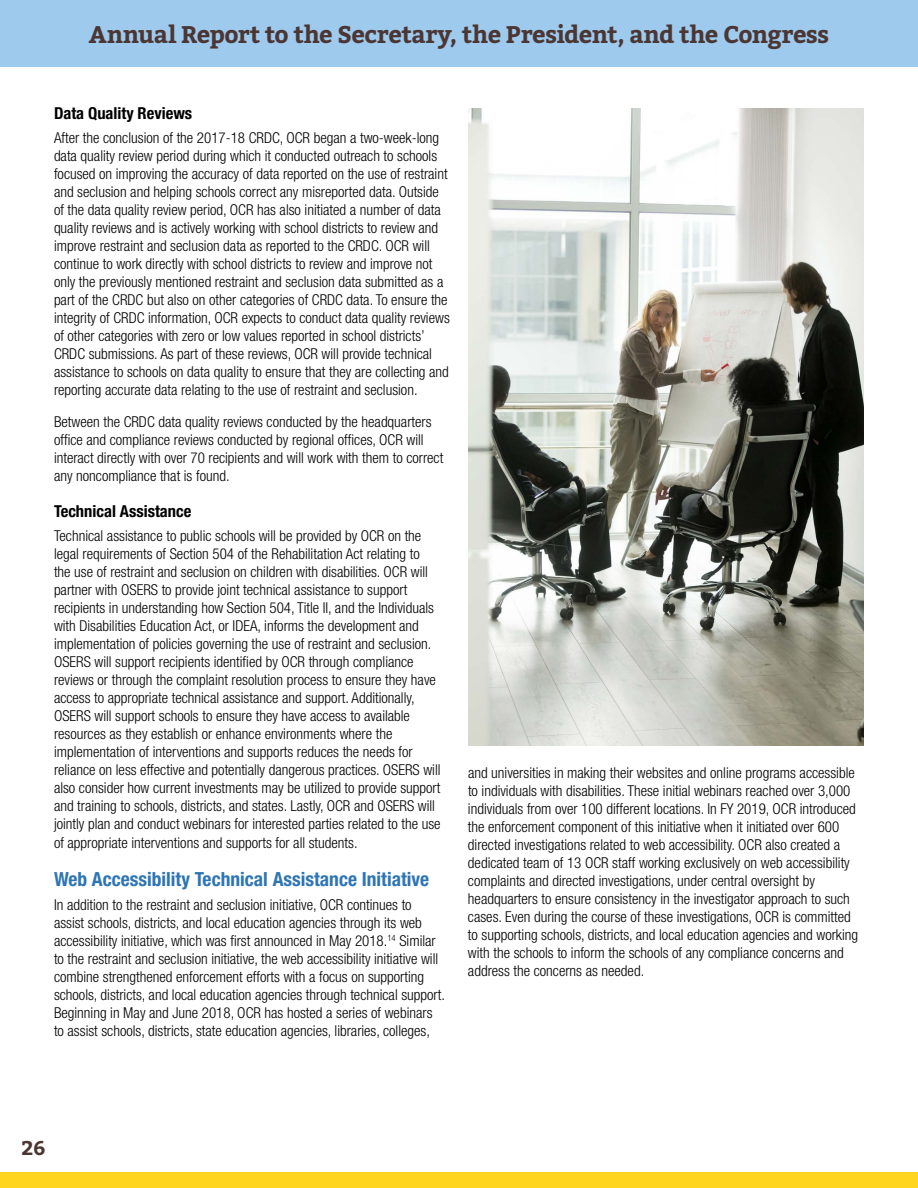
<style>
.page{position:relative;width:918px;height:1188px;background:#fff}
.page>*{position:absolute;margin:0;border:0;box-sizing:border-box;transform-origin:0 0}
.t1{font:700 24px "Bitter";letter-spacing:-.02em;color:#4b3634}
.t2{font:700 19.8px "Bitter";color:#4b3634}
.t3{font:700 condensed 19.5px "Helvetica Neue LT Std";color:#2e75b5}
.t4{font:700 condensed 16.5px "Helvetica Neue LT Std";color:#000}
.t5{font:300 condensed 15px/18px "Helvetica Neue LT Std";color:#000}
</style>
<div class="page">
<div style="left:0;top:0;width:918px;height:67px;background:#9dcaed"></div>
<div style="left:0;top:1172px;width:918px;height:16px;background:#ffd520"></div>
<img style="left:469px;top:108px;width:395px;height:637px">
<h1 class="t1" style="left:89px;top:19px;width:742px">Annual Report to the Secretary, the President, and the Congress</h1>
<h4 class="t4" style="left:54px;top:103px;width:140px">Data Quality Reviews</h4>
<p class="t5" style="left:54px;top:129px;width:397px">After the conclusion of the 2017-18 CRDC, OCR began a two-week-long data quality review period during which it conducted outreach to schools focused on improving the accuracy of data reported on the use of restraint and seclusion and helping schools correct any misreported data. Outside of the data quality review period, OCR has also initiated a number of data quality reviews and is actively working with school districts to review and improve restraint and seclusion data as reported to the CRDC. OCR will continue to work directly with school districts to review and improve not only the previously mentioned restraint and seclusion data submitted as a part of the CRDC but also on other categories of CRDC data. To ensure the integrity of CRDC information, OCR expects to conduct data quality reviews of other categories with zero or low values reported in school districts’ CRDC submissions. As part of these reviews, OCR will provide technical assistance to schools on data quality to ensure that they are collecting and reporting accurate data relating to the use of restraint and seclusion.</p>
<p class="t5" style="left:54px;top:412px;width:391px">Between the CRDC data quality reviews conducted by the headquarters offce and compliance reviews conducted by regional offces, OCR will interact directly with over 70 recipients and will work with them to correct any noncompliance that is found.</p>
<h4 class="t4" style="left:54px;top:501px;width:139px">Technical Assistance</h4>
<p class="t5" style="left:54px;top:526px;width:388px">Technical assistance to public schools will be provided by OCR on the legal requirements of Section 504 of the Rehabilitation Act relating to<br>the use of restraint and seclusion on children with disabilities. OCR will partner with OSERS to provide joint technical assistance to support recipients in understanding how Section 504, Title II, and the Individuals with Disabilities Education Act, or IDEA, informs the development and implementation of policies governing the use of restraint and seclusion.<br>OSERS will support recipients identifed by OCR through compliance reviews or through the complaint resolution process to ensure they have access to appropriate technical assistance and support. Additionally, OSERS will support schools to ensure they have access to available resources as they establish or enhance environments where the implementation of interventions and supports reduces the needs for reliance on less effective and potentially dangerous practices. OSERS will also consider how current investments may be utilized to provide support and training to schools, districts, and states. Lastly, OCR and OSERS will jointly plan and conduct webinars for interested parties related to the use</p>
<p class="t5" style="left:54px;top:834px;width:305px">of appropriate interventions and supports for all students.</p>
<h3 class="t3" style="left:54px;top:867px;width:377px">Web Accessibility Technical Assistance Initiative</h3>
<p class="t5" style="left:54px;top:895px;width:393px">In addition to the restraint and seclusion initiative, OCR continues to assist schools, districts, and local education agencies through its web accessibility initiative, which was frst announced in May 2018.<sup>14</sup> Similar to the restraint and seclusion initiative, the web accessibility initiative will combine strengthened enforcement efforts with a focus on supporting schools, districts, and local education agencies through technical support.<br>Beginning in May and June 2018, OCR has hosted a series of webinars to assist schools, districts, state education agencies, libraries, colleges,</p>
<p class="t5" style="left:468px;top:764px;width:392px">and universities in making their websites and online programs accessible to individuals with disabilities. These initial webinars reached over 3,000 individuals from over 100 different locations. In FY 2019, OCR introduced the enforcement component of this initiative when it initiated over 600 directed investigations related to web accessibility. OCR also created a dedicated team of 13 OCR staff working exclusively on web accessibility complaints and directed investigations, under central oversight by headquarters to ensure consistency in the investigator approach to such cases. Even during the course of these investigations, OCR is committed to supporting schools, districts, and local education agencies and working with the schools to inform the schools of any compliance concerns and address the concerns as needed.</p>
<h2 class="t2" style="left:22px;top:1135px;width:25px">26</h2>
</div>
